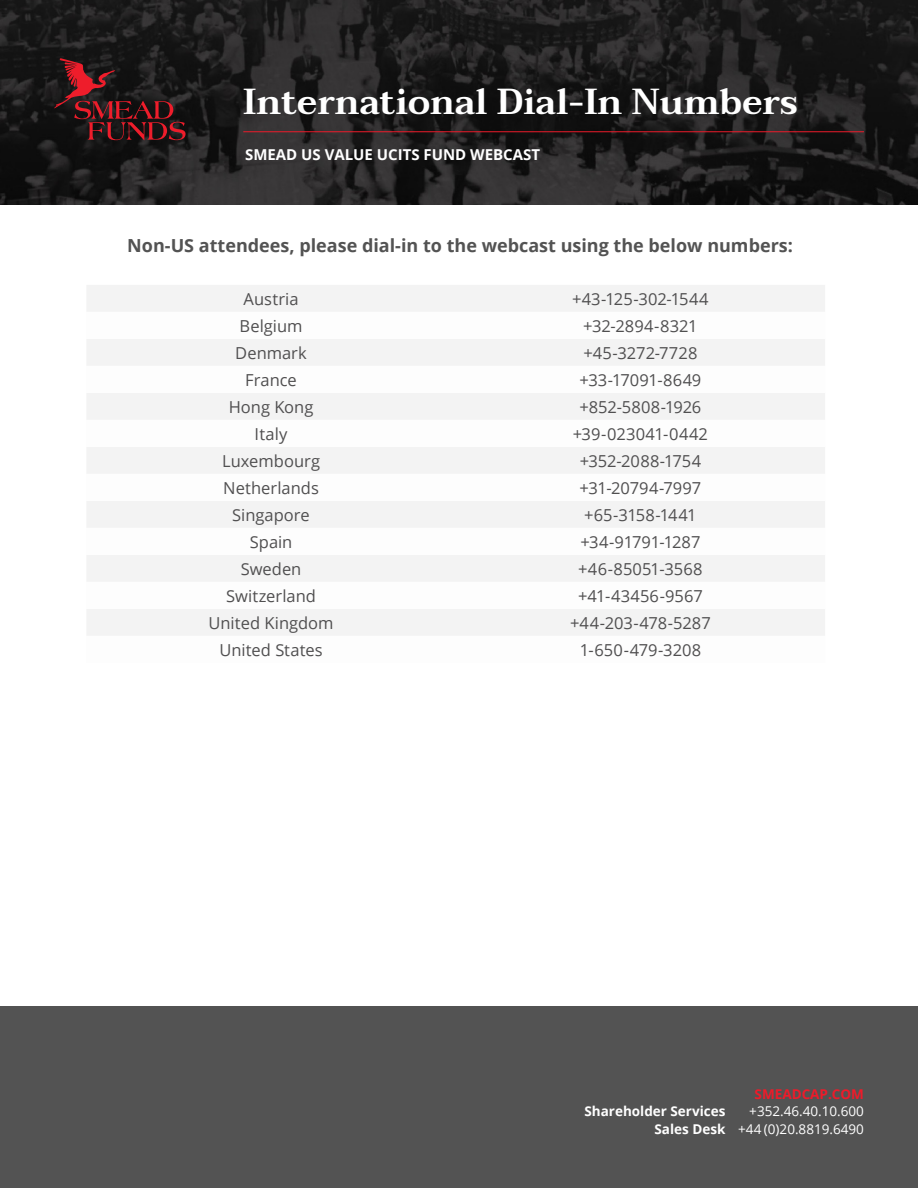
<style>
.page{position:relative;width:918px;height:1188px;background:#fff}
.page>*{position:absolute;margin:0;border:0;box-sizing:border-box;transform-origin:0 0}
.t1{font:600 36px "Taviraj";color:#fff}
.Chart_Heading{font:700 18px "Open Sans";color:#535353}
.Chart_Numbers{font:16.5px "Open Sans";color:#504f50}
.Chart_Numbers-2{font:16.5px "Open Sans";letter-spacing:-.02em;color:#504f50}
.t2{font:700 15px "Open Sans";color:#fff}
.t3{font:13.5px "Open Sans";color:#fff}
.t4{font:700 13.5px/17.5px "Open Sans";color:#fff;text-align:right}
.t5{font:700 13.5px "Open Sans";color:#ee1b2a}
</style>
<div class="page">
<img style="left:0;top:0;width:918px;height:204px">
<svg style="left:54px;top:58px;width:132px;height:82px;background:#3a181a"></svg>
<hr style="left:243px;top:131px;width:621px;height:1px;background:#ee1b2a">
<div style="left:0;top:1007px;width:918px;height:181px;background:#535353"></div>
<div style="left:87px;top:285px;width:738px;height:26px;background:#f3f3f3"></div>
<svg style="left:87px;top:339px;width:738px;height:296px;fill:#f3f3f3"></svg>
<h1 class="t1" style="left:243px;top:81px;width:556px">International Dial-In Numbers</h1>
<p class="t2" style="left:245px;top:144px;width:296px">SMEAD US VALUE UCITS FUND WEBCAST</p>
<p class="Chart_Heading" style="left:127px;top:233px;width:667px">Non-US attendees, please dial-in to the webcast using the below numbers:</p>
<p class="Chart_Numbers" style="left:244px;top:287px;width:57px">Austria</p>
<p class="Chart_Numbers" style="left:572px;top:287px;width:138px">+43-125-302-1544</p>
<p class="Chart_Numbers" style="left:240px;top:314px;width:64px">Belgium</p>
<p class="Chart_Numbers" style="left:583px;top:314px;width:116px">+32-2894-8321</p>
<p class="Chart_Numbers" style="left:235px;top:341px;width:73px">Denmark</p>
<p class="Chart_Numbers" style="left:583px;top:341px;width:116px">+45-3272-7728</p>
<p class="Chart_Numbers" style="left:245px;top:368px;width:53px">France</p>
<p class="Chart_Numbers" style="left:580px;top:368px;width:123px">+33-17091-8649</p>
<p class="Chart_Numbers" style="left:229px;top:395px;width:86px">Hong Kong</p>
<p class="Chart_Numbers" style="left:579px;top:395px;width:123px">+852-5808-1926</p>
<p class="Chart_Numbers" style="left:255px;top:422px;width:34px">Italy</p>
<p class="Chart_Numbers" style="left:573px;top:422px;width:137px">+39-023041-0442</p>
<p class="Chart_Numbers" style="left:222px;top:449px;width:100px">Luxembourg</p>
<p class="Chart_Numbers" style="left:580px;top:449px;width:123px">+352-2088-1754</p>
<p class="Chart_Numbers" style="left:223px;top:476px;width:97px">Netherlands</p>
<p class="Chart_Numbers" style="left:580px;top:476px;width:123px">+31-20794-7997</p>
<p class="Chart_Numbers" style="left:232px;top:503px;width:79px">Singapore</p>
<p class="Chart_Numbers-2" style="left:584px;top:503px;width:114px">+65-3158-1441</p>
<p class="Chart_Numbers" style="left:250px;top:530px;width:44px">Spain</p>
<p class="Chart_Numbers" style="left:580px;top:530px;width:122px">+34-91791-1287</p>
<p class="Chart_Numbers" style="left:241px;top:557px;width:62px">Sweden</p>
<p class="Chart_Numbers" style="left:578px;top:557px;width:126px">+46-85051-3568</p>
<p class="Chart_Numbers" style="left:226px;top:584px;width:91px">Switzerland</p>
<p class="Chart_Numbers" style="left:578px;top:584px;width:126px">+41-43456-9567</p>
<p class="Chart_Numbers" style="left:209px;top:611px;width:127px">United Kingdom</p>
<p class="Chart_Numbers" style="left:570px;top:611px;width:142px">+44-203-478-5287</p>
<p class="Chart_Numbers" style="left:219px;top:638px;width:105px">United States</p>
<p class="Chart_Numbers" style="left:580px;top:638px;width:123px">1-650-479-3208</p>
<p class="t4" style="left:584px;top:1102px;width:143px">Shareholder Services<br>Sales Desk</p>
<p class="t5" style="left:755px;top:1084px;width:111px">SMEADCAP.COM</p>
<p class="t3" style="left:749px;top:1102px;width:116px">+352.46.40.10.600</p>
<p class="t3" style="left:738px;top:1120px;width:127px">+44 (0)20.8819.6490</p>
</div>
